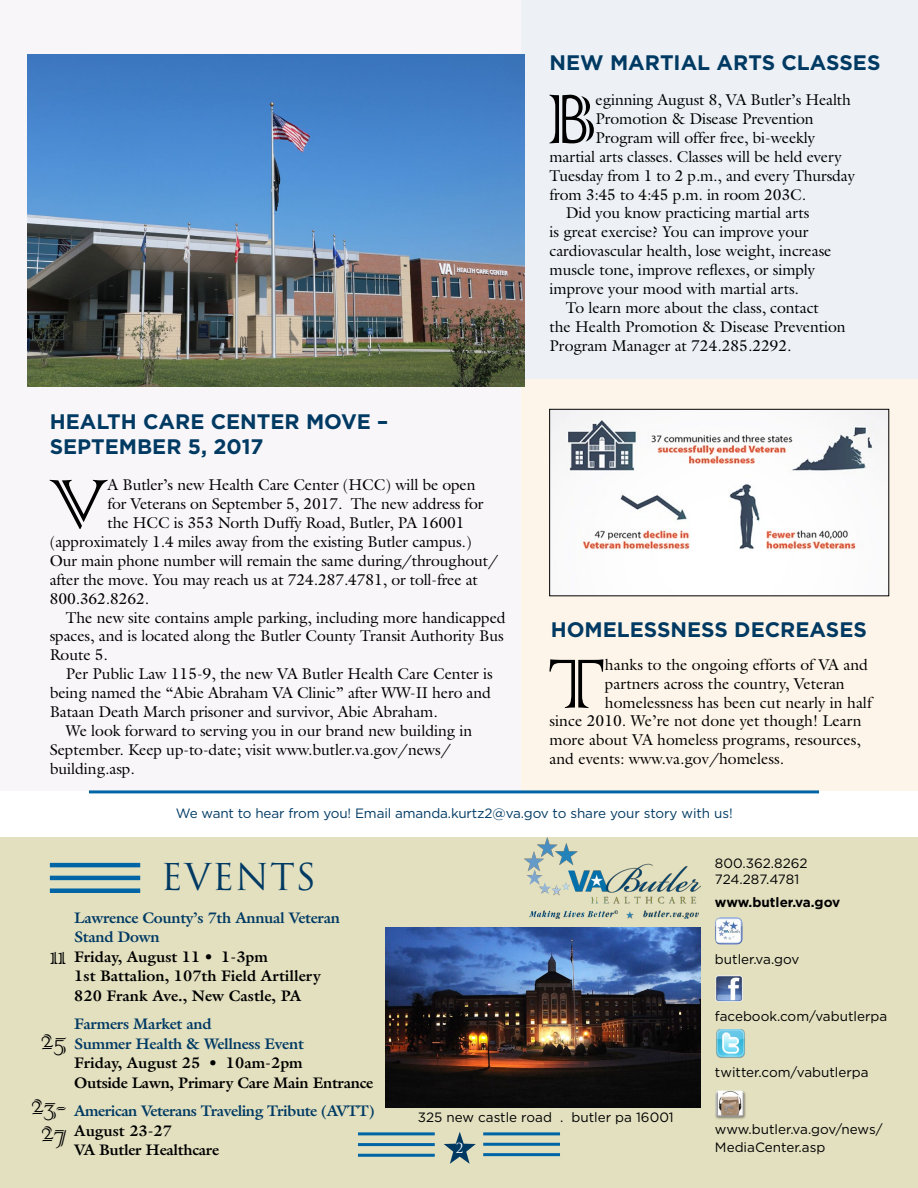
<style>
.page{position:relative;width:918px;height:1188px;background:#fff}
.page>*{position:absolute;margin:0;border:0;box-sizing:border-box;transform-origin:0 0}
.t1{font:92.55px "Colonna";color:#000}
.t2{font:36px "Trajan Pro";letter-spacing:.025em;color:#003a63}
.t3{font:31.5px/64.5px "Colonna";letter-spacing:-.01em;color:#000;text-align:center}
.t4{font:700 21px/25.2px "Gotham";color:#003a63}
.t5{font:15.75px "Galliard";letter-spacing:-.005em;color:#000}
.t6{font:700 15.3px/19.5px "Galliard";color:#000}
.t7{font:700 15.3px/19.5px "Galliard";letter-spacing:-.02em;color:#000}
.t8{font:700 15.3px/19.5px "Galliard";letter-spacing:-.03em;color:#003a63}
.t9{font:13.5px/16.2px "Gotham";color:#000}
.t10{font:13.5px "Gotham";letter-spacing:-.01em;color:#003a63}
.t11{font:700 13.5px "Gotham";color:#000}
.t12{font:13.5px "Trajan Pro";color:#fff}
.s1{color:#003a63}
.s2{color:#000}
</style>
<div class="page">
<div style="left:0;top:0;width:524px;height:791px;background:#f8f6f8"></div>
<div style="left:522px;top:0;width:396px;height:379px;background:#edf1f6"></div>
<div style="left:522px;top:379px;width:396px;height:412px;background:#fdf5e9"></div>
<div style="left:0;top:838px;width:918px;height:350px;background:#e3e0c0"></div>
<hr style="left:50px;top:863px;width:90px;height:4px;background:#0065a4">
<hr style="left:50px;top:876px;width:90px;height:4px;background:#0065a4">
<div style="left:50px;top:888px;width:90px;height:5px;background:#0065a4"></div>
<hr style="left:483px;top:1153px;width:77px;height:3px;background:#0065a4">
<hr style="left:358px;top:1132px;width:77px;height:3px;background:#0065a4">
<hr style="left:358px;top:1143px;width:77px;height:3px;background:#0065a4">
<hr style="left:358px;top:1154px;width:77px;height:3px;background:#0065a4">
<hr style="left:89px;top:790px;width:730px;height:3px;background:#0065a4">
<img style="left:27px;top:54px;width:497px;height:332px">
<img style="left:551px;top:411px;width:336px;height:183px">
<div style="left:549px;top:409px;width:340px;height:187px;border:1px solid #000"></div>
<img style="left:386px;top:928px;width:314px;height:179px">
<hr style="left:483px;top:1132px;width:77px;height:3px;background:#0065a4">
<hr style="left:483px;top:1143px;width:77px;height:3px;background:#0065a4">
<img style="left:524px;top:838px;width:176px;height:80px">
<img style="left:715px;top:917px;width:28px;height:28px">
<img style="left:716px;top:975px;width:26px;height:27px">
<img style="left:716px;top:1029px;width:29px;height:29px">
<div style="left:715px;top:1090px;width:32px;height:29px;background:#000;opacity:.4"></div>
<img style="left:718px;top:1091px;width:25px;height:24px">
<svg style="left:444px;top:1132px;width:32px;height:32px"></svg>
<h1 class="t4" style="left:50px;top:409px;width:340px">HEALTH CARE CENTER MOVE –<br>SEPTEMBER 5, 2017</h1>
<p class="t1" style="left:49px;top:444px;width:61px">V</p>
<p class="t5" style="left:108px;top:475px;width:369px">A Butler’s new Health Care Center (HCC) will be open</p>
<p class="t5" style="left:108px;top:494px;width:377px">for Veterans on September 5, 2017. The new address for</p>
<p class="t5" style="left:108px;top:513px;width:359px">the HCC is 353 North Duffy Road, Butler, PA 16001</p>
<p class="t5" style="left:50px;top:532px;width:424px">(approximately 1.4 miles away from the existing Butler campus.)</p>
<p class="t5" style="left:50px;top:551px;width:450px">Our main phone number will remain the same during/throughout/</p>
<p class="t5" style="left:50px;top:570px;width:430px">after the move. You may reach us at 724.287.4781, or toll-free at</p>
<p class="t5" style="left:50px;top:588px;width:101px">800.362.8262.</p>
<p class="t5" style="left:66px;top:607px;width:441px">The new site contains ample parking, including more handicapped</p>
<p class="t5" style="left:50px;top:626px;width:456px">spaces, and is located along the Butler County Transit Authority Bus</p>
<p class="t5" style="left:50px;top:645px;width:60px">Route 5.</p>
<p class="t5" style="left:66px;top:664px;width:428px">Per Public Law 115-9, the new VA Butler Health Care Center is</p>
<p class="t5" style="left:50px;top:683px;width:443px">being named the “Abie Abraham VA Clinic” after WW-II hero and</p>
<p class="t5" style="left:50px;top:702px;width:390px">Bataan Death March prisoner and survivor, Abie Abraham.</p>
<p class="t5" style="left:66px;top:721px;width:408px">We look forward to serving you in our brand new building in</p>
<p class="t5" style="left:50px;top:740px;width:403px">September. Keep up-to-date; visit www.butler.va.gov/news/</p>
<p class="t5" style="left:50px;top:759px;width:87px">building.asp.</p>
<h1 class="t4" style="left:550px;top:50px;width:332px">NEW MARTIAL ARTS CLASSES</h1>
<p class="t1" style="left:546px;top:58px;width:52px">B</p>
<p class="t5" style="left:596px;top:90px;width:257px">eginning August 8, VA Butler’s Health</p>
<p class="t5" style="left:596px;top:109px;width:220px">Promotion &amp; Disease Prevention</p>
<p class="t5" style="left:596px;top:128px;width:221px">Program will offer free, bi-weekly</p>
<p class="t5" style="left:550px;top:147px;width:294px">martial arts classes. Classes will be held every</p>
<p class="t5" style="left:550px;top:165px;width:307px">Tuesday from 1 to 2 p.m., and every Thursday</p>
<p class="t5" style="left:550px;top:184px;width:258px">from 3:45 to 4:45 p.m. in room 203C.</p>
<p class="t5" style="left:566px;top:203px;width:245px">Did you know practicing martial arts</p>
<p class="t5" style="left:550px;top:222px;width:260px">is great exercise? You can improve your</p>
<p class="t5" style="left:550px;top:241px;width:283px">cardiovascular health, lose weight, increase</p>
<p class="t5" style="left:550px;top:260px;width:267px">muscle tone, improve reflexes, or simply</p>
<p class="t5" style="left:550px;top:279px;width:251px">improve your mood with martial arts.</p>
<p class="t5" style="left:566px;top:298px;width:255px">To learn more about the class, contact</p>
<p class="t5" style="left:550px;top:317px;width:298px">the Health Promotion &amp; Disease Prevention</p>
<p class="t5" style="left:550px;top:336px;width:244px">Program Manager at 724.285.2292.</p>
<h1 class="t4" style="left:551px;top:617px;width:318px">HOMELESSNESS DECREASES</h1>
<h1 class="t1" style="left:548px;top:623px;width:58px">T</h1>
<p class="t5" style="left:605px;top:655px;width:265px">hanks to the ongoing efforts of VA and</p>
<p class="t5" style="left:605px;top:673px;width:241px">partners across the country, Veteran</p>
<p class="t5" style="left:605px;top:692px;width:268px">homelessness has been cut nearly in half</p>
<p class="t5" style="left:550px;top:711px;width:314px">since 2010. We’re not done yet though! Learn</p>
<p class="t5" style="left:550px;top:730px;width:313px">more about VA homeless programs, resources,</p>
<p class="t5" style="left:550px;top:749px;width:236px">and events: www.va.gov/homeless.</p>
<h2 class="t10" style="left:176px;top:805px;width:558px">We want to hear from you! Email amanda.kurtz2@va.gov to share your story with us!</h2>
<h1 class="t2" style="left:161px;top:854px;width:157px">EVENTS</h1>
<p class="t6" style="left:74px;top:908px;width:267px"><span class="s1">Lawrence County’s 7th Annual Veteran<br>Stand Down<br></span>Friday, August 11 • 1-3pm<br>1st Battalion, 107th Field Artillery<br>820 Frank Ave., New Castle, PA</p>
<p class="t7" style="left:74px;top:1014px;width:301px"><span class="s1">Farmers Market and<br>Summer Health &amp; Wellness Event<br></span>Friday, August 25 • 10am-2pm<br>Outside Lawn, Primary Care Main Entrance</p>
<p class="t8" style="left:74px;top:1101px;width:302px">American Veterans Traveling Tribute (AVTT)<br><span class="s2">August 23-27<br>VA Butler Healthcare</span></p>
<h3 class="t3" style="left:50px;top:923px;width:18px">11</h3>
<h3 class="t3" style="left:31px;top:1008px;width:37px">25<br>23-</h3>
<h3 class="t3" style="left:42px;top:1100px;width:26px">27</h3>
<p class="t9" style="left:418px;top:1109px;width:257px">325 new castle road . butler pa 16001</p>
<p class="t12" style="left:456px;top:1140px;width:9px">2</p>
<p class="t9" style="left:715px;top:855px;width:94px">800.362.8262<br>724.287.4781</p>
<p class="t11" style="left:715px;top:894px;width:127px">WWW.BUTLER.VA.GOV</p>
<p class="t9" style="left:715px;top:951px;width:86px">butler.va.gov</p>
<p class="t9" style="left:715px;top:1008px;width:174px">facebook.com/vabutlerpa</p>
<p class="t9" style="left:715px;top:1064px;width:155px">twitter.com/vabutlerpa</p>
<p class="t9" style="left:715px;top:1120px;width:169px;line-height:18px">www.butler.va.gov/news/<br>MediaCenter.asp</p>
</div>
